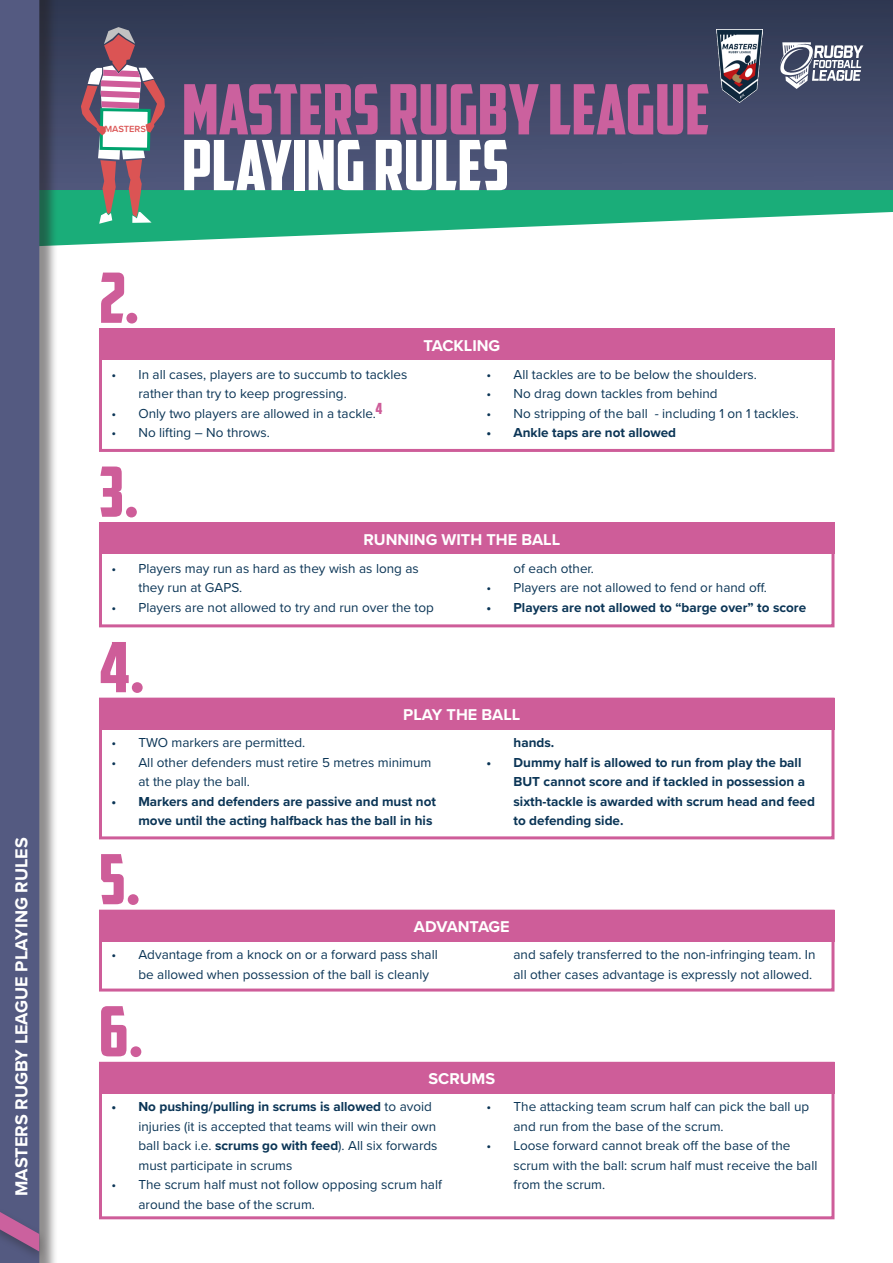
<style>
.page{position:relative;width:893px;height:1263px;background:#fff}
.page>*{position:absolute;margin:0;border:0;box-sizing:border-box;transform-origin:0 0}
.t1{font:69.3px/55.8px "American Captain";color:#cb619e}
.t2{font:69.3px "American Captain";color:#ce5d99}
.t3{font:700 18px "Proxima Nova";color:#fff}
.t4{font:700 16.2px "Proxima Nova";color:#fff}
.t5{font:15.45px "American Captain";color:#ce5d99}
.t6{font:13.5px/19.5px "Proxima Nova";color:#0b3556}
.t7{font:700 13.5px/19.5px "Proxima Nova";color:#0b3556;text-align:right}
.t8{font:600 9.3px "Proxima Nova";letter-spacing:-.01em;color:#db5454}
.s1{color:#fff}
.s2{font-weight:700}
</style>
<div class="page">
<div style="left:0;top:0;width:893px;height:197px;background:linear-gradient(to bottom,#2e3750,#52597e)"></div>
<svg style="left:58px;top:190px;width:835px;height:56px;fill:#1aad79"></svg>
<div style="left:0;top:0;width:58px;height:1263px;background:#231f20;opacity:.5"></div>
<div style="left:0;top:0;width:39px;height:1263px;background:#545a81"></div>
<div style="left:0;top:1207px;width:48px;height:55px;background:#231f20;opacity:.35"></div>
<svg style="left:0;top:1212px;width:39px;height:39px"></svg>
<svg style="left:81px;top:27px;width:84px;height:197px"></svg>
<div style="left:99px;top:328px;width:735px;height:124px;border:3px solid #ce5d99"></div>
<div style="left:99px;top:328px;width:735px;height:32px;background:#ce5d99"></div>
<div style="left:99px;top:522px;width:735px;height:105px;border:3px solid #ce5d99"></div>
<div style="left:99px;top:522px;width:735px;height:32px;background:#ce5d99"></div>
<div style="left:99px;top:698px;width:735px;height:141px;border:3px solid #ce5d99"></div>
<div style="left:99px;top:698px;width:735px;height:31px;background:#ce5d99"></div>
<div style="left:99px;top:910px;width:735px;height:81px;border:3px solid #ce5d99"></div>
<div style="left:99px;top:910px;width:735px;height:31px;background:#ce5d99"></div>
<div style="left:99px;top:1062px;width:735px;height:157px;border:3px solid #ce5d99"></div>
<div style="left:99px;top:1062px;width:735px;height:32px;background:#ce5d99"></div>
<svg style="left:780px;top:42px;width:83px;height:47px"></svg>
<img style="left:717px;top:29px;width:46px;height:73px">
<p class="t3" style="left:8px;top:1196px;width:360px;rotate:-90deg">MASTERS RUGBY LEAGUE PLAYING RULES</p>
<p class="t8" style="left:104px;top:122px;width:43px">MASTERS</p>
<p class="t2" style="left:99px;top:256px;width:42px">2.</p>
<p class="t1" style="left:182px;top:81px;width:529px">MASTERS RUGBY LEAGUE<br><span class="s1">PLAYING RULES</span></p>
<p class="t4" style="left:423px;top:333px;width:78px">TACKLING</p>
<p class="t6" style="left:138px;top:364px;width:270px;text-indent:-27px">• In all cases, players are to succumb to tackles rather than try to keep progressing.</p>
<p class="t6" style="left:111px;top:403px;width:266px">• Only two players are allowed in a tackle.</p>
<p class="t6" style="left:111px;top:422px;width:160px">• No lifting – No throws.</p>
<p class="t5" style="left:375px;top:399px;width:9px">4</p>
<p class="t2" style="left:99px;top:450px;width:41px">3.</p>
<p class="t6" style="left:486px;top:364px;width:272px">• All tackles are to be below the shoulders.</p>
<p class="t6" style="left:486px;top:383px;width:233px">• No drag down tackles from behind</p>
<p class="t6" style="left:486px;top:403px;width:314px">• No stripping of the ball - including 1 on 1 tackles.</p>
<p class="t7" style="left:486px;top:423px;width:191px">• Ankle taps are not allowed</p>
<p class="t4" style="left:363px;top:527px;width:198px">RUNNING WITH THE BALL</p>
<p class="t6" style="left:138px;top:558px;width:282px;text-indent:-27px">• Players may run as hard as they wish as long as they run at GAPS.</p>
<p class="t6" style="left:111px;top:597px;width:324px">• Players are not allowed to try and run over the top</p>
<p class="t6" style="left:513px;top:558px;width:82px">of each other.</p>
<p class="t6" style="left:486px;top:577px;width:282px">• Players are not allowed to fend or hand off.</p>
<p class="t7" style="left:486px;top:597px;width:321px">• Players are not allowed to “barge over” to score</p>
<p class="t2" style="left:99px;top:626px;width:47px">4.</p>
<p class="t4" style="left:403px;top:702px;width:119px">PLAY THE BALL</p>
<p class="t6" style="left:111px;top:732px;width:195px">• TWO markers are permitted.</p>
<p class="t6" style="left:138px;top:752px;width:295px;text-indent:-27px">• All other defenders must retire 5 metres minimum at the play the ball.</p>
<p class="t7" style="left:111px;top:791px;width:326px">• Markers and defenders are passive and must not move until the acting halfback has the ball in his</p>
<p class="t2" style="left:99px;top:838px;width:43px">5.</p>
<p class="t7" style="left:513px;top:733px;width:42px">hands.</p>
<p class="t7" style="left:513px;top:752px;width:303px;text-align:left;text-indent:-27px">• Dummy half is allowed to run from play the ball BUT cannot score and if tackled in possession a sixth-tackle is awarded with scrum head and feed to defending side.</p>
<p class="t4" style="left:414px;top:914px;width:97px">ADVANTAGE</p>
<p class="t6" style="left:138px;top:944px;width:301px;text-indent:-27px">• Advantage from a knock on or a forward pass shall be allowed when possession of the ball is cleanly</p>
<p class="t6" style="left:513px;top:944px;width:304px">and safely transferred to the non-infringing team. In all other cases advantage is expressly not allowed.</p>
<p class="t2" style="left:99px;top:990px;width:46px">6.</p>
<p class="t4" style="left:428px;top:1067px;width:68px">SCRUMS</p>
<p class="t6" style="left:138px;top:1096px;width:301px;text-indent:-27px"><span class="s2">• No pushing/pulling in scrums is allowed</span> to avoid injuries (it is accepted that teams will win their own ball back i.e. <span class="s2">scrums go with feed</span>). All six forwards must participate in scrums</p>
<p class="t6" style="left:138px;top:1174px;width:305px;text-indent:-27px">• The scrum half must not follow opposing scrum half around the base of the scrum.</p>
<p class="t6" style="left:513px;top:1096px;width:297px;text-indent:-27px">• The attacking team scrum half can pick the ball up and run from the base of the scrum.</p>
<p class="t6" style="left:513px;top:1135px;width:305px;text-indent:-27px">• Loose forward cannot break off the base of the scrum with the ball: scrum half must receive the ball from the scrum.</p>
</div>
